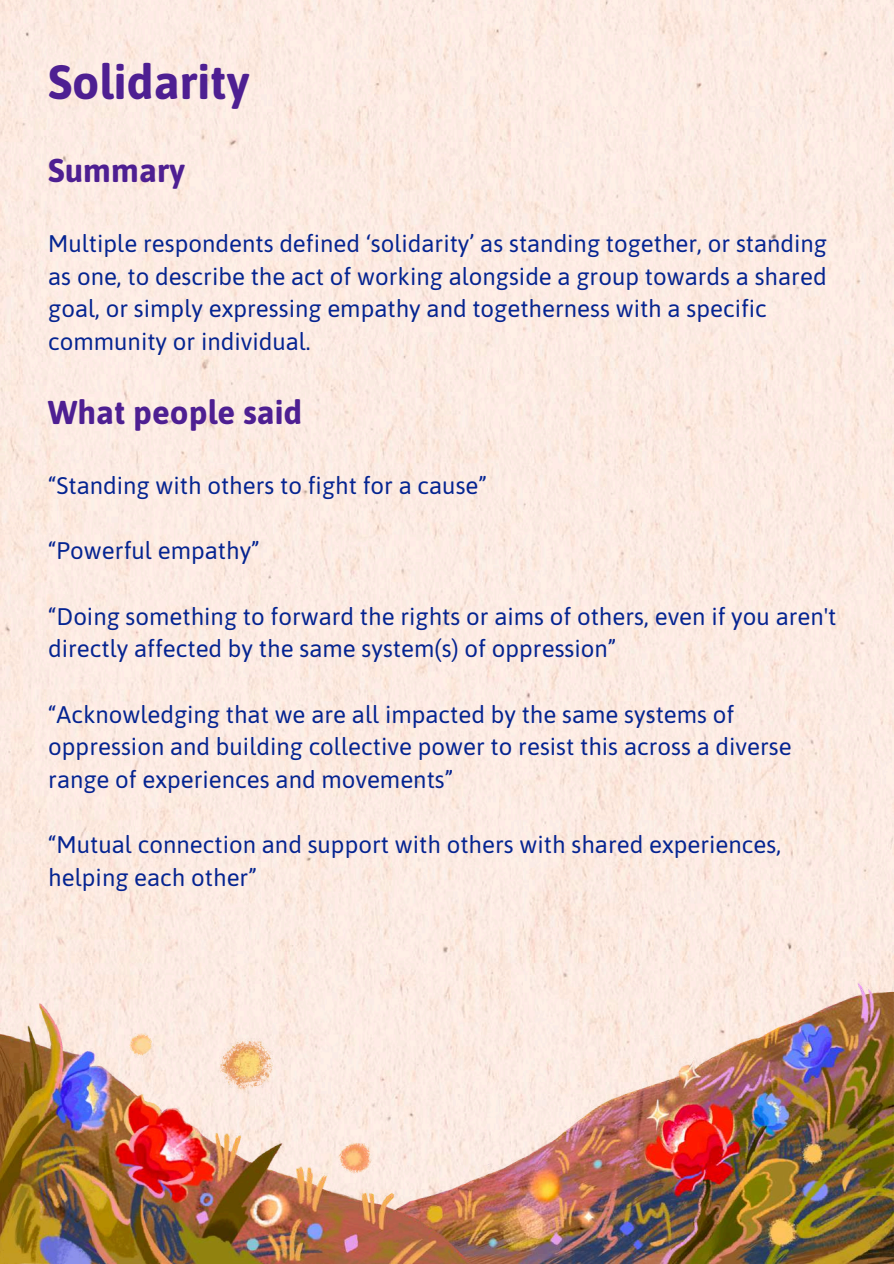
<style>
.page{position:relative;width:894px;height:1264px;background:#fff}
.page>*{position:absolute;margin:0;border:0;box-sizing:border-box;transform-origin:0 0}
.t1{font:700 48px "Asap";color:#4e1f92}
.t2{font:700 33px "Asap";color:#4e1f92}
.t3{font:24px/32.7px "Asap";color:#052491}
</style>
<div class="page">
<div style="left:0;top:0;width:893px;height:1263px;background:#fcebe2"></div>
<img style="left:626px;top:982px;width:266px;height:281px">
<img style="left:0;top:953px;width:626px;height:310px">
<h1 class="t1" style="left:48px;top:54px;width:203px">Solidarity</h1>
<h2 class="t2" style="left:48px;top:151px;width:138px">Summary</h2>
<p class="t3" style="left:48px;top:227px;width:780px">Multiple respondents defined ‘solidarity’ as standing together, or standing as one, to describe the act of working alongside a group towards a shared goal, or simply expressing empathy and togetherness with a specific community or individual.</p>
<h2 class="t2" style="left:48px;top:393px;width:255px">What people said</h2>
<p class="t3" style="left:48px;top:469px;width:440px">“Standing with others to fight for a cause”</p>
<p class="t3" style="left:48px;top:534px;width:213px">“Powerful empathy”</p>
<p class="t3" style="left:48px;top:599px;width:789px">“Doing something to forward the rights or aims of others, even if you aren't directly affected by the same system(s) of oppression”</p>
<p class="t3" style="left:48px;top:697px;width:744px">“Acknowledging that we are all impacted by the same systems of oppression and building collective power to resist this across a diverse range of experiences and movements”</p>
<p class="t3" style="left:48px;top:828px;width:734px">“Mutual connection and support with others with shared experiences, helping each other”</p>
</div>
